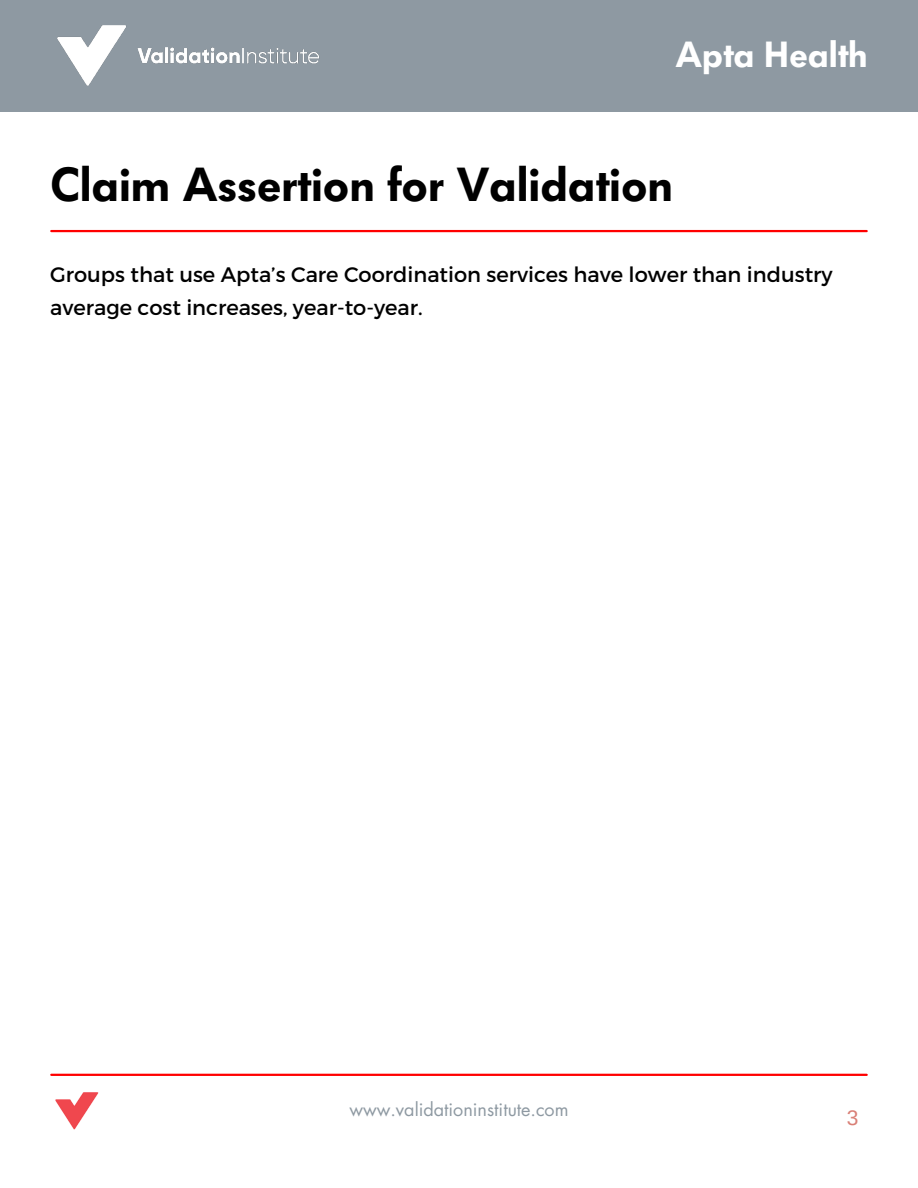
<style>
.page{position:relative;width:918px;height:1188px;background:#fff}
.page>*{position:absolute;margin:0;border:0;box-sizing:border-box;transform-origin:0 0}
.t1{font:600 47.25px "Futura BQ";color:#000}
.t2{font:600 36px "Futura BQ";color:#fff}
.t3{font:21px/32.7px "Montserrat";color:#000}
.t4{font:21px "Arimo";color:#d97f76}
.t5{font:18px "Futura LT";color:#8e99a2}
</style>
<div class="page">
<div style="left:0;top:0;width:918px;height:112px;background:#8e99a2"></div>
<img style="left:57px;top:25px;width:262px;height:61px">
<hr style="left:51px;top:1074px;width:816px;height:2px;background:#f00">
<img style="left:55px;top:1092px;width:44px;height:38px">
<hr style="left:51px;top:230px;width:816px;height:2px;background:#f00">
<p class="t2" style="left:676px;top:33px;width:194px">Apta Health</p>
<h2 class="t1" style="left:50px;top:157px;width:625px">Claim Assertion for Validation</h2>
<p class="t3" style="left:50px;top:257px;width:784px">Groups that use Apta’s Care Coordination services have lower than industry average cost increases, year-to-year.</p>
<h1 class="t5" style="left:349px;top:1098px;width:221px">www.validationinstitute.com</h1>
<h3 class="t4" style="left:847px;top:1106px;width:13px">3</h3>
</div>
